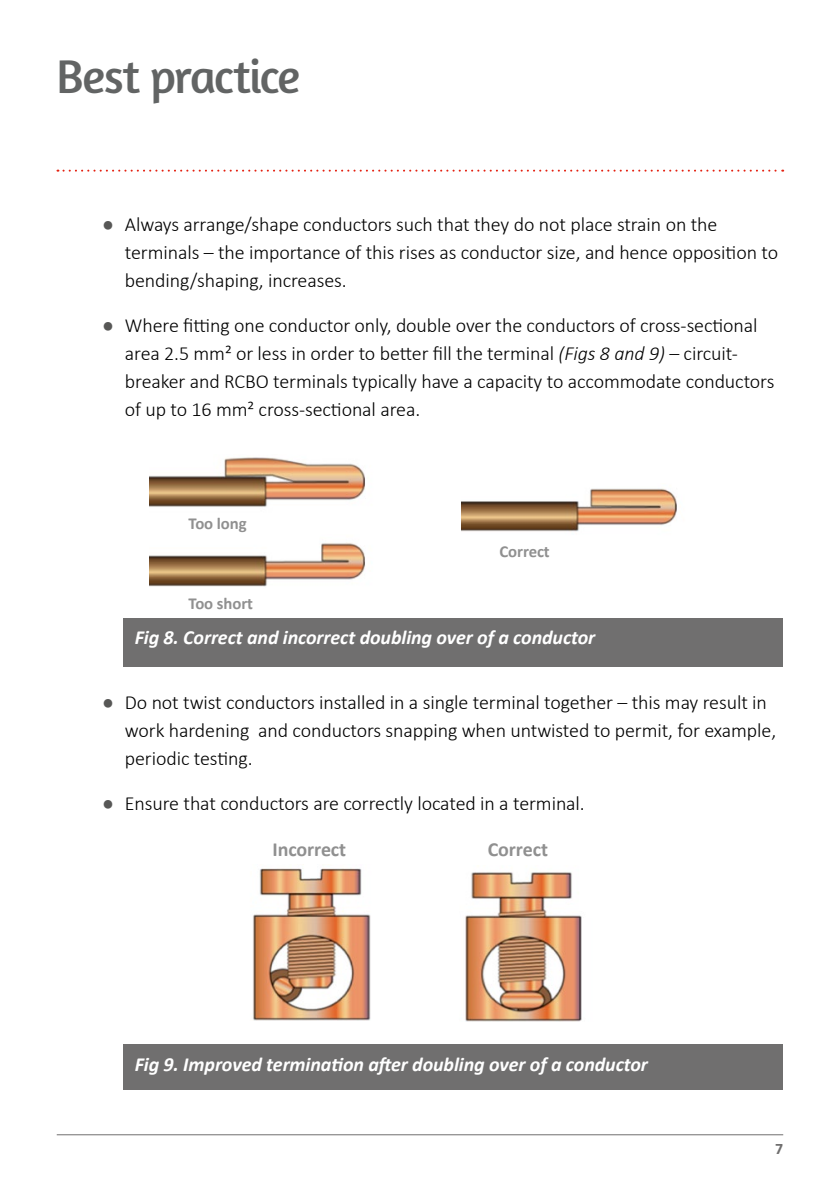
<style>
.page{position:relative;width:840px;height:1191px;background:#fff}
.page>*{position:absolute;margin:0;border:0;box-sizing:border-box;transform-origin:0 0}
.Section_start_span{font:48px "Amaranth";letter-spacing:-.035em;color:#626464}
.t1{font:300 20px/28px "Calibri";letter-spacing:-.005em;color:#000}
.Figure-Caption{font:italic 700 20px "Calibri";letter-spacing:-.005em;color:#fff}
.Figure-Caption-2{font:700 20px "Calibri";letter-spacing:-.005em;color:#909090}
.Figure-Caption-3{font:700 16.8px "Calibri";letter-spacing:-.005em;color:#909090}
.t2{font:700 16px "Calibri";color:#706f6f}
.s1{font-weight:700;font-size:24px;color:#575756}
.s2{font-style:italic}
</style>
<div class="page">
<hr style="left:57px;top:1134px;width:725px;height:1px;background:#706f6f">
<svg style="left:57px;top:170px;width:725px;height:2px"></svg>
<div style="left:123px;top:618px;width:659px;height:48px;background:#706f6f"></div>
<div style="left:123px;top:1044px;width:659px;height:46px;background:#706f6f"></div>
<img style="left:149px;top:457px;width:216px;height:50px">
<img style="left:149px;top:542px;width:216px;height:45px">
<img style="left:461px;top:488px;width:216px;height:44px">
<img style="left:253px;top:868px;width:118px;height:152px">
<img style="left:465px;top:872px;width:117px;height:149px">
<p class="Section_start_span" style="left:56px;top:48px;width:245px">Best practice</p>
<p class="t1" style="left:125px;top:210px;width:654px;text-indent:-23px"><span class="s1">•</span> Always arrange/shape conductors such that they do not place strain on the terminals – the importance of this rises as conductor size, and hence opposition to bending/shaping, increases.</p>
<p class="t1" style="left:125px;top:311px;width:650px;text-indent:-23px"><span class="s1">•</span> Where fitting one conductor only, double over the conductors of cross-sectional area 2.5 mm² or less in order to better fill the terminal <span class="s2">(Figs 8 and 9)</span> – circuit&shy;breaker and RCBO terminals typically have a capacity to accommodate conductors of up to 16 mm² cross-sectional area.</p>
<p class="Figure-Caption-3" style="left:188px;top:513px;width:60px">Too long</p>
<p class="Figure-Caption-3" style="left:188px;top:592px;width:66px">Too short</p>
<p class="Figure-Caption-3" style="left:499px;top:541px;width:52px">Correct</p>
<p class="Figure-Caption" style="left:135px;top:625px;width:462px">Fig 8. Correct and incorrect doubling over of a conductor</p>
<p class="t1" style="left:125px;top:688px;width:652px;text-indent:-23px"><span class="s1">•</span> Do not twist conductors installed in a single terminal together – this may result in work hardening and conductors snapping when untwisted to permit, for example, periodic testing.</p>
<p class="t1" style="left:102px;top:789px;width:484px"><span class="s1">•</span> Ensure that conductors are correctly located in a terminal.</p>
<p class="Figure-Caption-2" style="left:272px;top:836px;width:75px">Incorrect</p>
<p class="Figure-Caption-2" style="left:487px;top:836px;width:62px">Correct</p>
<p class="Figure-Caption" style="left:135px;top:1051px;width:514px">Fig 9. Improved termination after doubling over of a conductor</p>
<p class="t2" style="left:774px;top:1138px;width:10px">7</p>
</div>
